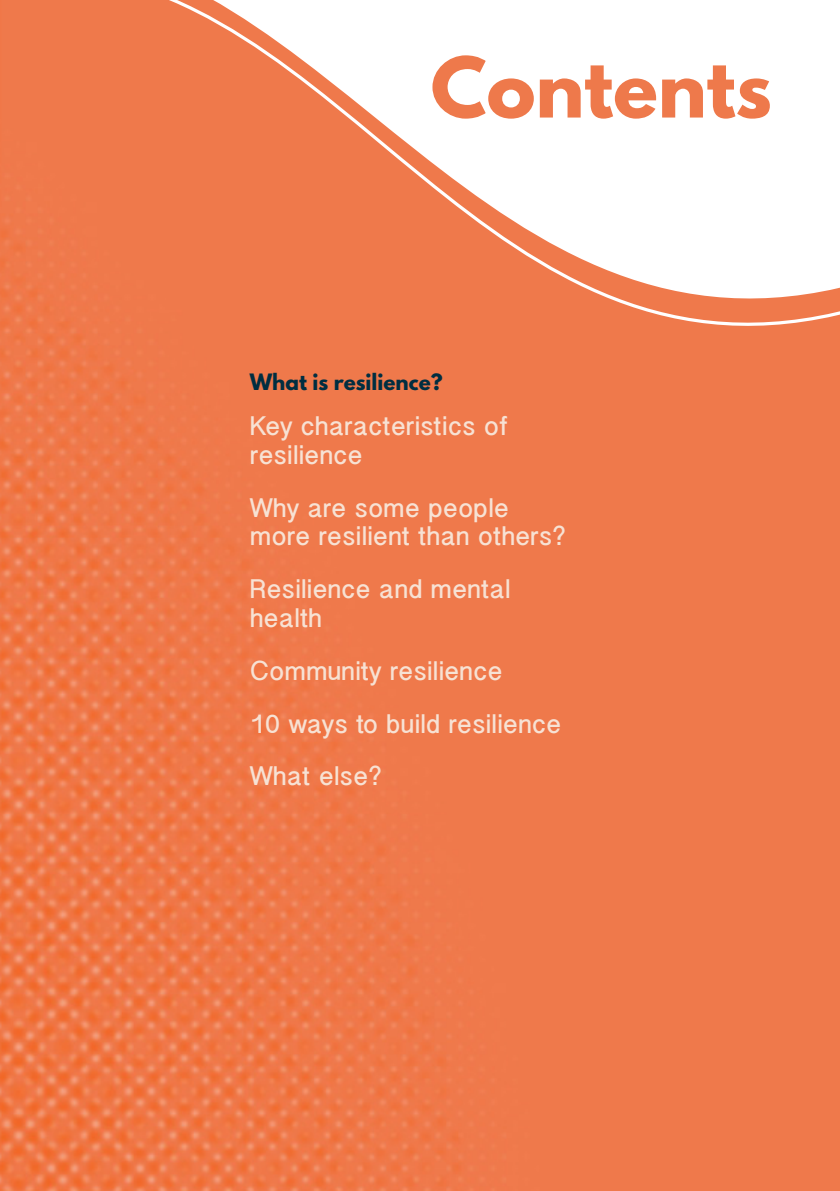
<style>
.page{position:relative;width:840px;height:1191px;background:#fff}
.page>*{position:absolute;margin:0;border:0;box-sizing:border-box;transform-origin:0 0}
.t1{font:700 74px "League Spartan";color:#ee794b}
.t2{font:700 24px/28.8px "Bangla Sangam MN";color:#f7e2d4}
.t3{font:700 20px "League Spartan";color:#002e41}
</style>
<div class="page">
<img style="left:0;top:0;width:839px;height:1191px">
<svg style="left:34px;top:0;width:805px;height:409px"></svg>
<h1 class="t1" style="left:430px;top:30px;width:342px">Contents</h1>
<p class="t3" style="left:250px;top:366px;width:194px">What is resilience?</p>
<p class="t2" style="left:250px;top:411px;width:259px">Key characteristics of resilience</p>
<p class="t2" style="left:250px;top:493px;width:317px">Why are some people more resilient than others?</p>
<p class="t2" style="left:250px;top:574px;width:262px">Resilience and mental health</p>
<p class="t2" style="left:250px;top:644px;width:312px;line-height:52.8px">Community resilience<br>10 ways to build resilience</p>
<p class="t2" style="left:250px;top:762px;width:133px">What else?</p>
</div>
